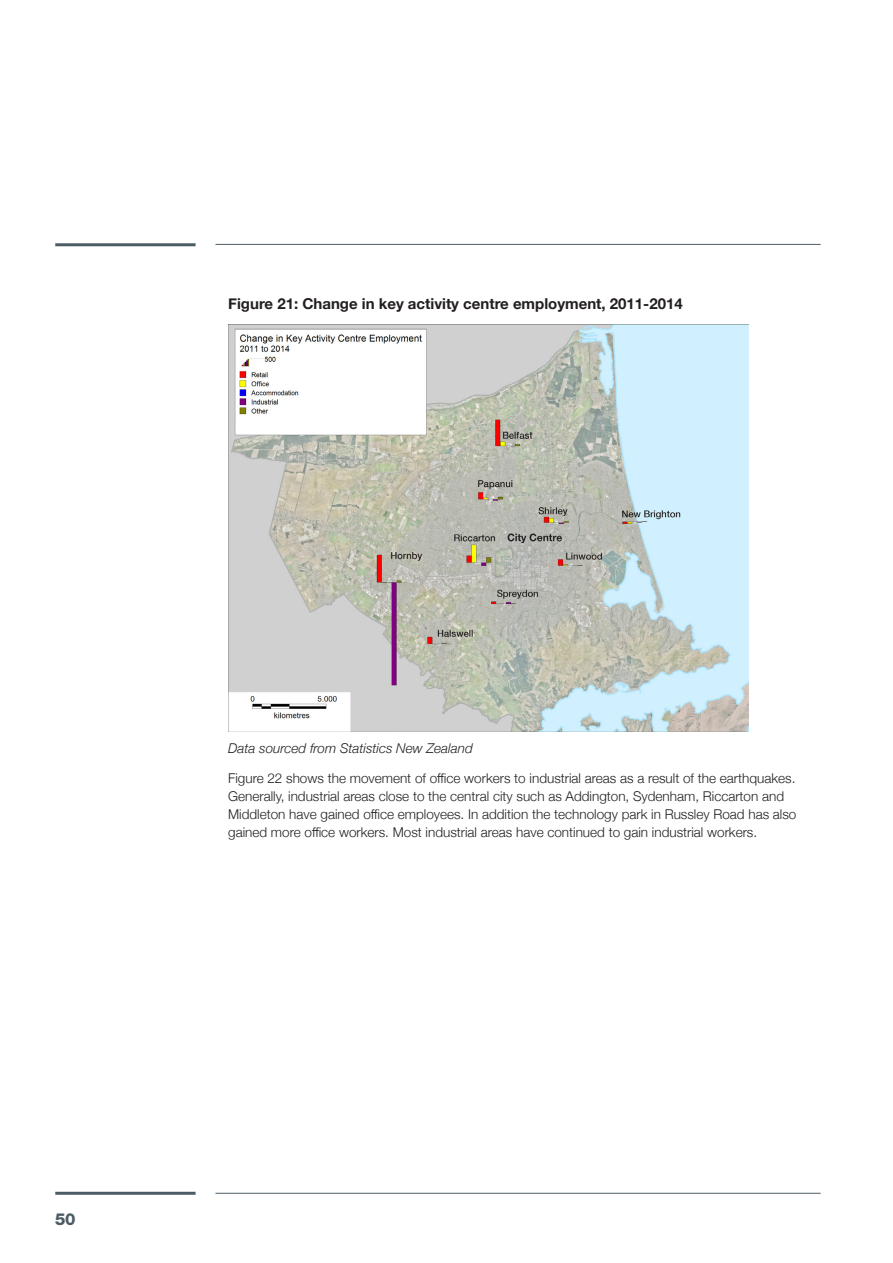
<style>
.page{position:relative;width:893px;height:1263px;background:#fff}
.page>*{position:absolute;margin:0;border:0;box-sizing:border-box;transform-origin:0 0}
.t1{font:800 16.5px "Helvetica Neue LT Std";color:#4c5c65}
.t2{font:700 15px "Helvetica Neue";color:#231f20}
.t3{font:300 13.5px/18px "Helvetica Neue";color:#231f20}
.t4{font:italic 300 13.5px "Helvetica Neue";color:#231f20}
</style>
<div class="page">
<hr style="left:215px;top:244px;width:606px;height:1px;background:#4c5c65">
<hr style="left:55px;top:243px;width:141px;height:3px;background:#4c5c65">
<img style="left:228px;top:325px;width:520px;height:406px">
<hr style="left:55px;top:1192px;width:141px;height:3px;background:#4c5c65">
<hr style="left:215px;top:1193px;width:606px;height:1px;background:#4c5c65">
<p class="t2" style="left:228px;top:292px;width:456px">Figure 21: Change in key activity centre employment, 2011-2014</p>
<p class="t1" style="left:55px;top:1209px;width:22px">50</p>
<p class="t4" style="left:228px;top:737px;width:246px">Data sourced from Statistics New Zealand</p>
<p class="t3" style="left:228px;top:769px;width:570px">Figure 22 shows the movement of office workers to industrial areas as a result of the earthquakes.<br>Generally, industrial areas close to the central city such as Addington, Sydenham, Riccarton and Middleton have gained office employees. In addition the technology park in Russley Road has also gained more office workers. Most industrial areas have continued to gain industrial workers.</p>
</div>
